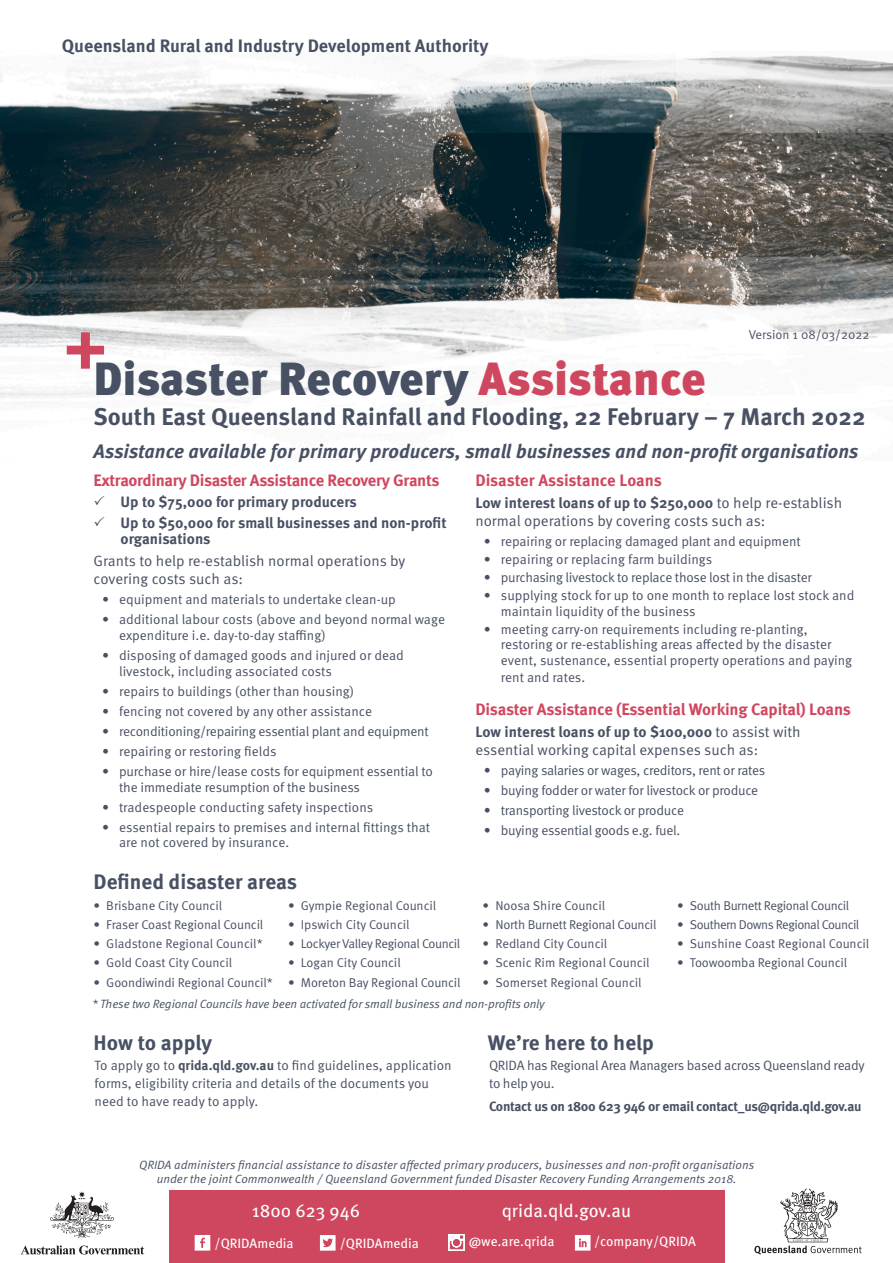
<style>
.page{position:relative;width:893px;height:1263px;background:#fff}
.page>*{position:absolute;margin:0;border:0;box-sizing:border-box;transform-origin:0 0}
.t1{font:900 46.5px "Meta OT";letter-spacing:-.01em;color:#485063}
.t2{font:700 24px "Meta OT";color:#485063}
.t3{font:700 21px "Meta OT";color:#485063}
.t4{font:italic 700 19.5px "Meta OT";color:#485063}
.t5{font:18.15px "Meta OT";color:#fff}
.t6{font:700 18px "Meta OT";color:#485063}
.t7{font:700 16.5px "Meta OT";letter-spacing:-.02em;color:#cf475f}
.t8{font:15px/18px "Meta OT Norm";color:#485063}
.t9{font:700 15px/16.5px "Meta OT";color:#485063}
.t10{font:13.5px/15.8px "Meta OT Norm";letter-spacing:-.005em;color:#485063}
.t11{font:700 13.5px "Meta OT";letter-spacing:-.02em;color:#485063}
.t12{font:13.5px "Meta OT Norm";letter-spacing:-.025em;color:#485063}
.t13{font:13.5px "Meta OT";color:#fff}
.t14{font:12.75px "Meta OT Norm";letter-spacing:-.01em;color:#485063}
.t15{font:12.75px "Meta OT Norm";letter-spacing:-.03em;color:#485063}
.t16{font:12.75px "Meta OT Norm";letter-spacing:-.04em;color:#485063}
.t17{font:12px/13.5px "Meta OT Norm Ita";color:#485063;text-align:center}
.s1{color:#cf475f}
.s2{font-family:"Meta OT";font-weight:700}
</style>
<div class="page">
<img style="left:0;top:55px;width:893px;height:1203px">
<div style="left:169px;top:1191px;width:555px;height:72px;background:#cf475f"></div>
<svg style="left:575px;top:1235px;width:15px;height:15px"></svg>
<img style="left:449px;top:1235px;width:15px;height:15px">
<svg style="left:320px;top:1235px;width:16px;height:16px"></svg>
<svg style="left:195px;top:1235px;width:15px;height:15px"></svg>
<svg style="left:67px;top:332px;width:37px;height:37px"></svg>
<svg style="left:754px;top:1188px;width:108px;height:66px"></svg>
<svg style="left:50px;top:1191px;width:64px;height:47px"></svg>
<svg style="left:21px;top:1245px;width:123px;height:9px"></svg>
<p class="t6" style="left:62px;top:35px;width:428px">Queensland Rural and Industry Development Authority</p>
<p class="t14" style="left:749px;top:327px;width:122px">Version 1 08/03/2022</p>
<p class="t1" style="left:94px;top:351px;width:614px">Disaster Recovery <span class="s1">Assistance</span></p>
<p class="t4" style="left:94px;top:439px;width:767px">Assistance available for primary producers, small businesses and non-profit organisations</p>
<p class="t7" style="left:94px;top:470px;width:347px">Extraordinary Disaster Assistance Recovery Grants</p>
<p class="t9" style="left:94px;top:494px;width:265px">✓ Up to $75,000 for primary producers</p>
<p class="t9" style="left:121px;top:514px;width:328px;text-indent:-27px">✓ Up to $50,000 for small businesses and non-profit organisations</p>
<p class="t8" style="left:94px;top:552px;width:313px">Grants to help re-establish normal operations by covering costs such as:</p>
<p class="t10" style="left:102px;top:592px;width:295px">• equipment and materials to undertake clean-up</p>
<p class="t10" style="left:119px;top:612px;width:327px;text-indent:-17px">• additional labour costs (above and beyond normal wage expenditure i.e. day-to-day staffing)</p>
<p class="t10" style="left:119px;top:648px;width:286px;text-indent:-17px">• disposing of damaged goods and injured or dead livestock, including associated costs</p>
<p class="t10" style="left:102px;top:683px;width:254px">• repairs to buildings (other than housing)</p>
<p class="t10" style="left:102px;top:703px;width:272px">• fencing not covered by any other assistance</p>
<p class="t10" style="left:102px;top:723px;width:328px">• reconditioning/repairing essential plant and equipment</p>
<p class="t10" style="left:102px;top:743px;width:176px">• repairing or restoring fields</p>
<p class="t10" style="left:119px;top:763px;width:315px;text-indent:-17px">• purchase or hire/lease costs for equipment essential to the immediate resumption of the business</p>
<p class="t10" style="left:102px;top:799px;width:273px">• tradespeople conducting safety inspections</p>
<p class="t10" style="left:119px;top:819px;width:313px;text-indent:-17px">• essential repairs to premises and internal fittings that are not covered by insurance.</p>
<p class="t2" style="left:94px;top:401px;width:773px">South East Queensland Rainfall and Flooding, 22 February – 7 March 2022</p>
<p class="t7" style="left:475px;top:470px;width:188px">Disaster Assistance Loans</p>
<p class="t8" style="left:475px;top:494px;width:368px"><span class="s2">Low interest loans of up to $250,000</span> to help re-establish normal operations by covering costs such as:</p>
<p class="t10" style="left:484px;top:534px;width:318px">• repairing or replacing damaged plant and equipment</p>
<p class="t10" style="left:484px;top:552px;width:230px">• repairing or replacing farm buildings</p>
<p class="t12" style="left:484px;top:569px;width:329px">• purchasing livestock to replace those lost in the disaster</p>
<p class="t10" style="left:501px;top:588px;width:355px;text-indent:-17px">• supplying stock for up to one month to replace lost stock and maintain liquidity of the business</p>
<p class="t10" style="left:501px;top:621px;width:353px;text-indent:-17px">• meeting carry-on requirements including re-planting, restoring or re-establishing areas affected by the disaster event, sustenance, essential property operations and paying rent and rates.</p>
<p class="t7" style="left:475px;top:699px;width:377px">Disaster Assistance (Essential Working Capital) Loans</p>
<p class="t8" style="left:475px;top:723px;width:327px"><span class="s2">Low interest loans of up to $100,000</span> to assist with essential working capital expenses such as:</p>
<p class="t10" style="left:484px;top:763px;width:283px">• paying salaries or wages, creditors, rent or rates</p>
<p class="t10" style="left:484px;top:783px;width:276px">• buying fodder or water for livestock or produce</p>
<p class="t10" style="left:484px;top:803px;width:202px">• transporting livestock or produce</p>
<p class="t10" style="left:484px;top:823px;width:198px">• buying essential goods e.g. fuel.</p>
<p class="t3" style="left:94px;top:869px;width:205px">Defined disaster areas</p>
<p class="t14" style="left:94px;top:897px;width:130px">• Brisbane City Council</p>
<p class="t14" style="left:94px;top:917px;width:171px">• Fraser Coast Regional Council</p>
<p class="t14" style="left:94px;top:936px;width:171px">• Gladstone Regional Council*</p>
<p class="t14" style="left:94px;top:955px;width:140px">• Gold Coast City Council</p>
<p class="t14" style="left:94px;top:974px;width:181px">• Goondiwindi Regional Council*</p>
<p class="t14" style="left:288px;top:897px;width:150px">• Gympie Regional Council</p>
<p class="t14" style="left:288px;top:917px;width:123px">• Ipswich City Council</p>
<p class="t15" style="left:288px;top:936px;width:174px">• Lockyer Valley Regional Council</p>
<p class="t14" style="left:288px;top:955px;width:114px">• Logan City Council</p>
<p class="t14" style="left:288px;top:974px;width:174px">• Moreton Bay Regional Council</p>
<p class="t14" style="left:483px;top:897px;width:124px">• Noosa Shire Council</p>
<p class="t14" style="left:483px;top:917px;width:175px">• North Burnett Regional Council</p>
<p class="t14" style="left:483px;top:936px;width:126px">• Redland City Council</p>
<p class="t14" style="left:483px;top:955px;width:168px">• Scenic Rim Regional Council</p>
<p class="t14" style="left:483px;top:974px;width:161px">• Somerset Regional Council</p>
<p class="t17" style="left:92px;top:997px;width:454px">* These two Regional Councils have been activated for small business and non-profits only</p>
<p class="t3" style="left:94px;top:1030px;width:120px">How to apply</p>
<p class="t3" style="left:488px;top:1030px;width:168px">We’re here to help</p>
<p class="t15" style="left:677px;top:897px;width:174px">• South Burnett Regional Council</p>
<p class="t16" style="left:677px;top:917px;width:184px">• Southern Downs Regional Council</p>
<p class="t14" style="left:677px;top:936px;width:194px">• Sunshine Coast Regional Council</p>
<p class="t14" style="left:677px;top:955px;width:171px">• Toowoomba Regional Council</p>
<p class="t10" style="left:95px;top:1057px;width:359px;line-height:18px">To apply go to <span class="s2">qrida.qld.gov.au</span> to find guidelines, application forms, eligibility criteria and details of the documents you need to have ready to apply.</p>
<p class="t10" style="left:489px;top:1057px;width:377px;line-height:18px">QRIDA has Regional Area Managers based across Queensland ready to help you.</p>
<p class="t11" style="left:489px;top:1097px;width:374px">Contact us on 1800 623 946 or email contact_us@qrida.qld.gov.au</p>
<p class="t17" style="left:139px;top:1158px;width:617px">QRIDA administers financial assistance to disaster affected primary producers, businesses and non-profit organisations under the joint Commonwealth / Queensland Government funded Disaster Recovery Funding Arrangements 2018.</p>
<p class="t5" style="left:252px;top:1199px;width:110px">1800 623 946</p>
<p class="t5" style="left:502px;top:1199px;width:131px">qrida.qld.gov.au</p>
<p class="t13" style="left:214px;top:1235px;width:81px">/QRIDAmedia</p>
<p class="t13" style="left:340px;top:1235px;width:81px">/QRIDAmedia</p>
<p class="t13" style="left:469px;top:1233px;width:87px">@we.are.qrida</p>
<p class="t13" style="left:594px;top:1233px;width:103px">/company/QRIDA</p>
</div>
